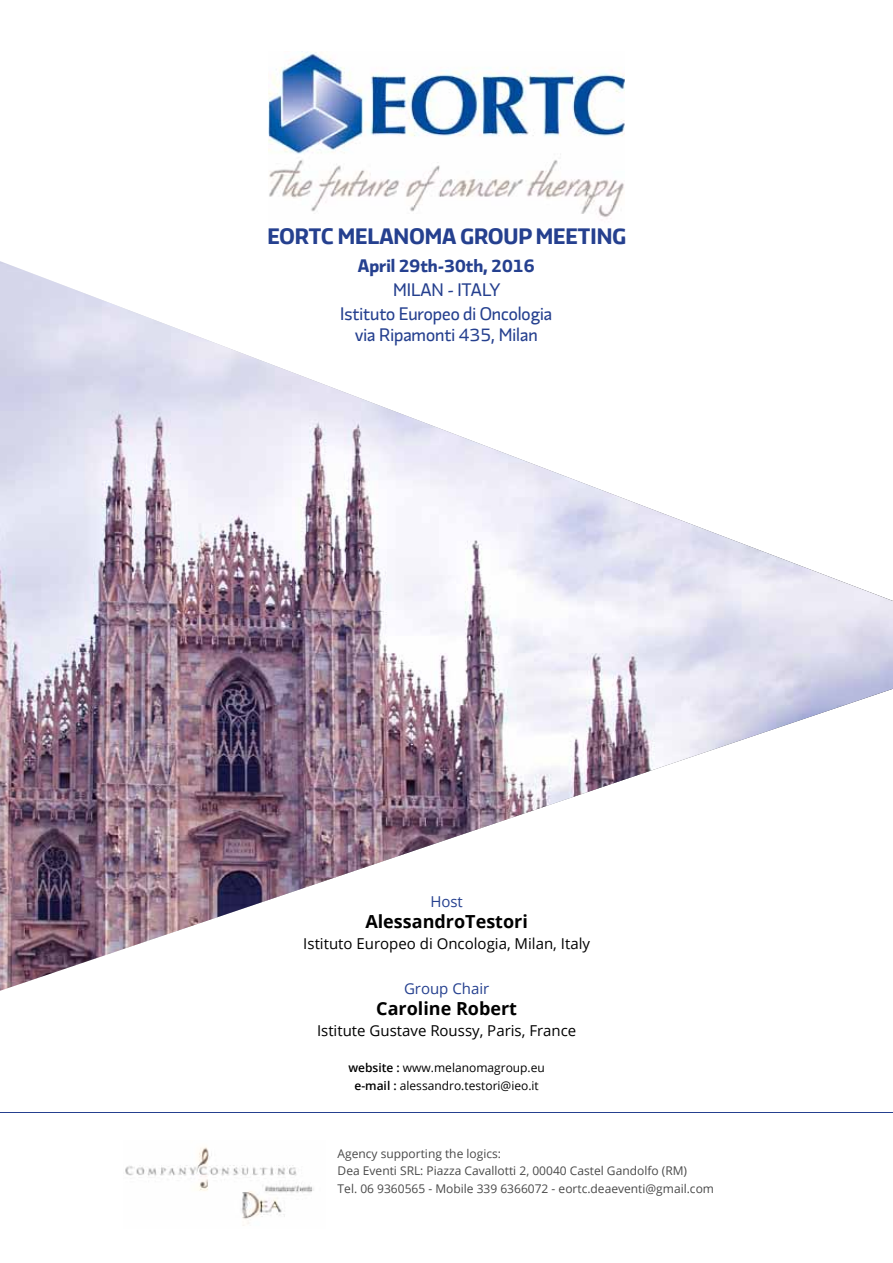
<style>
.page{position:relative;width:893px;height:1263px;background:#fff}
.page>*{position:absolute;margin:0;border:0;box-sizing:border-box;transform-origin:0 0}
.t1{font:700 22.2px "Noi";color:#25408f}
.t2{font:300 18px/24px "Noi";color:#25408f;text-align:center}
.t3{font:700 18px "Open Sans";color:#000}
.t4{font:700 18px "Noi";color:#25408f}
.t5{font:15px "Open Sans";color:#000}
.t6{font:15px "Open Sans";color:#25408f}
.t7{font:12px/17.4px "Open Sans";color:#494949}
.t8{font:12px/18px "Open Sans";color:#000;text-align:center}
.s1{font-weight:600}
</style>
<div class="page">
<img style="left:0;top:261px;width:893px;height:730px">
<hr style="left:0;top:1112px;width:893px;height:1px;background:#25408f">
<img style="left:269px;top:52px;width:356px;height:165px">
<img style="left:125px;top:1147px;width:189px;height:79px">
<h1 class="t1" style="left:267px;top:219px;width:360px">EORTC MELANOMA GROUP MEETING</h1>
<h2 class="t4" style="left:358px;top:252px;width:178px">April 29th-30th, 2016</h2>
<h2 class="t2" style="left:340px;top:277px;width:213px">MILAN - ITALY<br>Istituto Europeo di Oncologia</h2>
<h2 class="t2" style="left:355px;top:322px;width:184px">via Ripamonti 435, Milan</h2>
<p class="t6" style="left:430px;top:891px;width:34px">Host</p>
<h2 class="t3" style="left:365px;top:908px;width:164px">AlessandroTestori</h2>
<p class="t5" style="left:303px;top:933px;width:288px">Istituto Europeo di Oncologia, Milan, Italy</p>
<p class="t6" style="left:404px;top:978px;width:87px">Group Chair</p>
<h2 class="t3" style="left:376px;top:995px;width:142px">Caroline Robert</h2>
<p class="t5" style="left:317px;top:1020px;width:261px">Istitute Gustave Roussy, Paris, France</p>
<p class="t8" style="left:348px;top:1058px;width:198px"><span class="s1">website :</span> www.melanomagroup.eu <span class="s1">e-mail :</span> alessandro.testori@ieo.it</p>
<p class="t7" style="left:338px;top:1144px;width:378px">Agency supporting the logics:<br>Dea Eventi SRL: Piazza Cavallotti 2, 00040 Castel Gandolfo (RM)<br>Tel. 06 9360565 - Mobile 339 6366072 - eortc.deaeventi@gmail.com</p>
</div>
